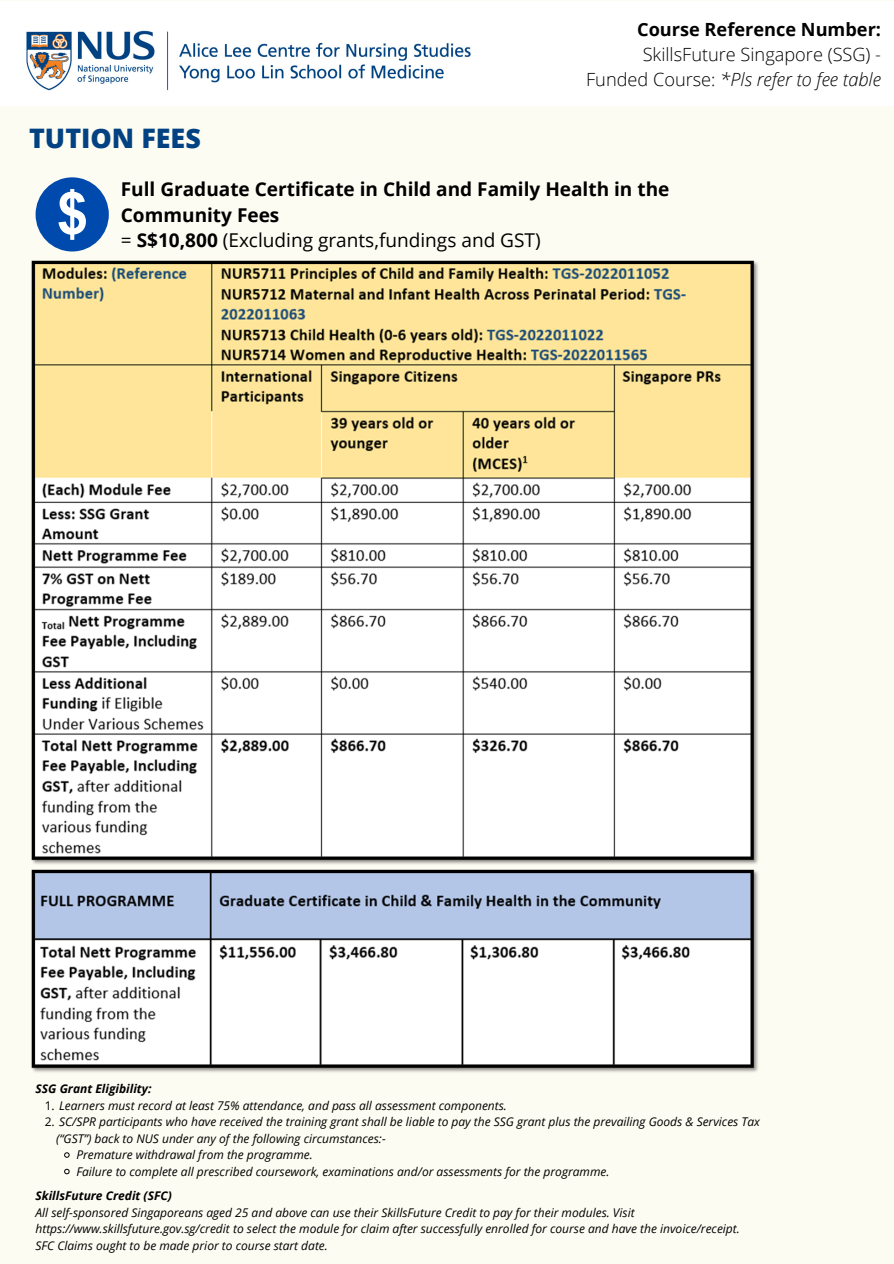
<style>
.page{position:relative;width:894px;height:1264px;background:#fff}
.page>*{position:absolute;margin:0;border:0;box-sizing:border-box;transform-origin:0 0}
.t1{font:800 26.85px "Open Sans";color:#024282}
.t2{font:700 19.05px/26px "Open Sans";color:#000}
.t3{font:19.05px "Open Sans";color:#000}
.t4{font:italic 300 18.15px "Open Sans";color:#000}
.t5{font:300 18.15px "Open Sans";color:#000}
.t6{font:700 18.15px "Open Sans";color:#000}
.t7{font:italic 12px/16.5px "Open Sans";color:#000}
.t8{font:italic 700 12px "Open Sans";color:#000}
.s1{font-style:normal}
.s2{font-weight:700}
</style>
<div class="page">
<div style="left:0;top:0;width:893px;height:1263px;background:#fdfcf3"></div>
<img style="left:31px;top:260px;width:727px;height:604px">
<img style="left:31px;top:869px;width:727px;height:203px">
<div style="left:0;top:1px;width:893px;height:105px;background:#fff"></div>
<img style="left:26px;top:30px;width:445px;height:61px">
<div style="left:36px;top:177px;width:73px;height:74px;background:#004aad;border-radius:50%"></div>
<svg style="left:58px;top:189px;width:28px;height:51px"></svg>
<svg style="left:64px;top:1152px;width:6px;height:5px"></svg>
<svg style="left:64px;top:1168px;width:6px;height:6px"></svg>
<p class="t1" style="left:29px;top:120px;width:173px">TUTION FEES</p>
<p class="t6" style="left:637px;top:17px;width:245px">Course Reference Number:</p>
<p class="t5" style="left:642px;top:41px;width:240px">SkillsFuture Singapore (SSG) -</p>
<p class="t4" style="left:586px;top:66px;width:296px"><span class="s1">Funded Course:</span> *Pls refer to fee table</p>
<p class="t2" style="left:121px;top:175px;width:550px">Full Graduate Certificate in Child and Family Health in the<br>Community Fees</p>
<p class="t3" style="left:121px;top:227px;width:421px">= <span class="s2">S$10,800</span> (Excluding grants,fundings and GST)</p>
<p class="t8" style="left:36px;top:1080px;width:117px">SSG Grant Eligibility:</p>
<p class="t7" style="left:45px;top:1096px;width:463px"><span class="s1">1.</span> Learners must record at least 75% attendance, and pass all assessment components.</p>
<p class="t7" style="left:56px;top:1113px;width:705px;text-indent:-11px"><span class="s1">2.</span> SC/SPR participants who have received the training grant shall be liable to pay the SSG grant plus the prevailing Goods &amp; Services Tax (“GST”) back to NUS under any of the following circumstances:-</p>
<p class="t7" style="left:76px;top:1146px;width:238px">Premature withdrawal from the programme.</p>
<p class="t7" style="left:76px;top:1162px;width:534px">Failure to complete all prescribed coursework, examinations and/or assessments for the programme.</p>
<p class="t8" style="left:36px;top:1187px;width:138px">SkillsFuture Credit (SFC)</p>
<p class="t7" style="left:36px;top:1203px;width:705px">All self-sponsored Singaporeans aged 25 and above can use their SkillsFuture Credit to pay for their modules. Visit https://www.skillsfuture.gov.sg/credit to select the module for claim after successfully enrolled for course and have the invoice/receipt.</p>
<p class="t7" style="left:36px;top:1236px;width:294px">SFC Claims ought to be made prior to course start date.</p>
</div>
